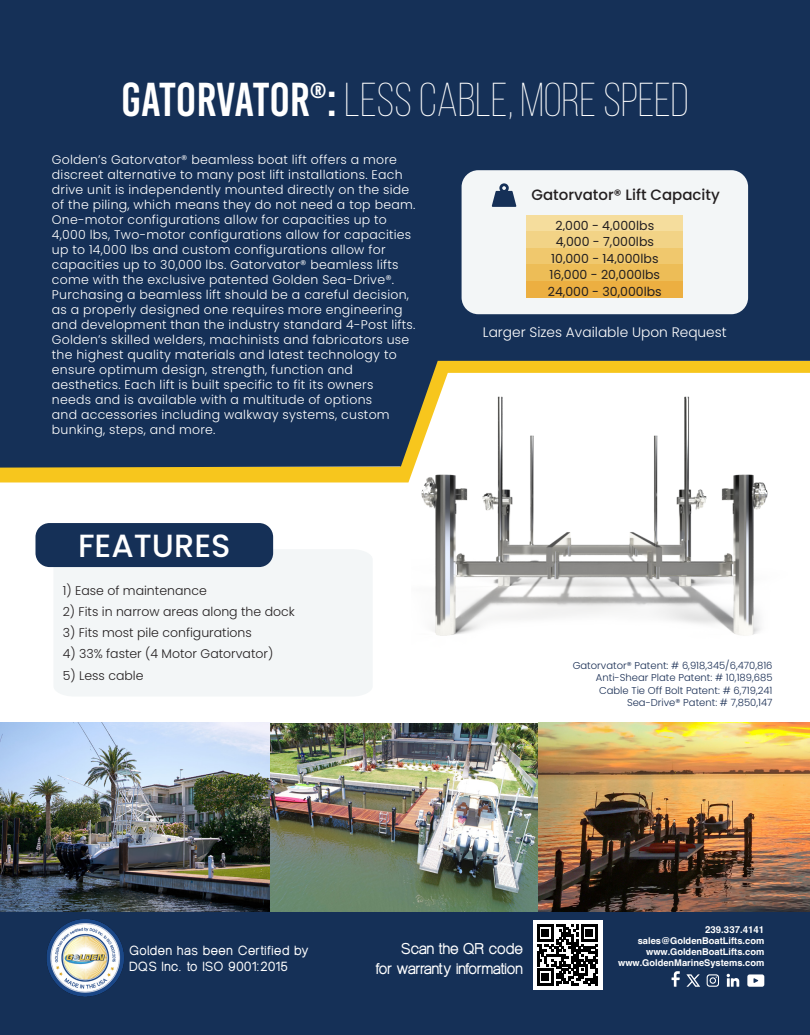
<style>
.page{position:relative;width:810px;height:1035px;background:#fff}
.page>*{position:absolute;margin:0;border:0;box-sizing:border-box;transform-origin:0 0}
.t1{font:300 47.5px "Bebas Neue";color:#fff}
.t2{font:500 32.12px "Poppins";color:#fff}
.t3{font:500 16.25px "Neuvetica";color:#fff}
.t4{font:500 15px "Poppins";color:#231f20}
.t5{font:500 13.75px "Neuvetica";letter-spacing:.05em;color:#fff}
.t6{font:300 13.75px "Poppins";color:#fff}
.t7{font:300 12.5px/15px "Poppins";letter-spacing:.02em;color:#fff}
.t8{font:300 12.5px "Poppins";color:#231f20}
.t9{font:12.5px "Poppins";color:#231f20}
.t10{font:300 10px "Poppins";color:#192e54}
.t11{font:700 9.62px "Helvetica";color:#fff}
.t12{font:700 9.38px "Helvetica";color:#fff}
.s1{font-family:"Bebas Kai";font-weight:400}
</style>
<div class="page">
<img style="left:421px;top:482px;width:347px;height:154px">
<svg style="left:0;top:468px;width:754px;height:14px;fill:#f7c61d"></svg>
<svg style="left:0;top:0;width:810px;height:468px;background:#314867"></svg>
<div style="left:53px;top:549px;width:319px;height:147px;background:#f3f6f7"></div>
<div style="left:35px;top:523px;width:238px;height:44px;background:#153057;border-radius:14px"></div>
<div style="left:462px;top:170px;width:286px;height:144px;background:#f3f6f7;border-radius:17px"></div>
<svg style="left:492px;top:183px;width:24px;height:24px"></svg>
<div style="left:526px;top:215px;width:157px;height:17px;background:#f5dd9d"></div>
<div style="left:526px;top:232px;width:157px;height:16px;background:#f2d386"></div>
<div style="left:526px;top:248px;width:157px;height:17px;background:#f0c86d"></div>
<div style="left:526px;top:265px;width:157px;height:16px;background:#edbd57"></div>
<div style="left:526px;top:281px;width:157px;height:16px;background:#ecaf41"></div>
<img style="left:0;top:723px;width:810px;height:189px">
<div style="left:0;top:912px;width:810px;height:123px;background:#153057"></div>
<div style="left:533px;top:921px;width:69px;height:69px;background:#fff"></div>
<svg style="left:537px;top:925px;width:61px;height:61px"></svg>
<img style="left:47px;top:919px;width:77px;height:78px">
<svg style="left:727px;top:974px;width:12px;height:13px"></svg>
<svg style="left:707px;top:974px;width:12px;height:13px"></svg>
<svg style="left:747px;top:974px;width:17px;height:13px"></svg>
<svg style="left:686px;top:974px;width:14px;height:13px"></svg>
<svg style="left:672px;top:971px;width:8px;height:16px"></svg>
<p class="t1" style="left:121px;top:75px;width:569px"><span class="s1">GATORVATOR</span><sup>®</sup><span class="s1">:</span> LESS CABLE, MORE SPEED</p>
<p class="t7" style="left:52px;top:152px;width:352px">Golden’s Gatorvator® beamless boat lift offers a more discreet alternative to many post lift installations. Each</p>
<p class="t7" style="left:52px;top:182px;width:359px">drive unit is independently mounted directly on the side</p>
<p class="t7" style="left:52px;top:197px;width:365px">of the piling, which means they do not need a top beam.<br>One-motor configurations allow for capacities up to 4,000 lbs, Two-motor configurations allow for capacities up to 14,000 lbs and custom configurations allow for capacities up to 30,000 lbs. Gatorvator® beamless lifts come with the exclusive patented Golden Sea-Drive®.<br>Purchasing a beamless lift should be a careful decision, as a properly designed one requires more engineering and development than the industry standard 4-Post lifts.<br>Golden’s skilled welders, machinists and fabricators use</p>
<p class="t7" style="left:52px;top:347px;width:346px">the highest quality materials and latest technology to ensure optimum design, strength, function and</p>
<p class="t7" style="left:52px;top:377px;width:323px">aesthetics. Each lift is built specific to fit its owners</p>
<p class="t7" style="left:52px;top:392px;width:322px">needs and is available with a multitude of options</p>
<p class="t7" style="left:52px;top:407px;width:339px">and accessories including walkway systems, custom bunking, steps, and more.</p>
<p class="t4" style="left:531px;top:186px;width:190px">Gatorvator® Lift Capacity</p>
<p class="t9" style="left:555px;top:218px;width:100px">2,000 - 4,000lbs</p>
<p class="t9" style="left:556px;top:235px;width:100px">4,000 - 7,000lbs</p>
<p class="t9" style="left:551px;top:251px;width:109px">10,000 - 14,000lbs</p>
<p class="t9" style="left:550px;top:268px;width:112px">16,000 - 20,000lbs</p>
<p class="t9" style="left:548px;top:284px;width:115px">24,000 - 30,000lbs</p>
<p class="t6" style="left:483px;top:325px;width:245px">Larger Sizes Available Upon Request</p>
<h2 class="t2" style="left:78px;top:527px;width:154px">FEATURES</h2>
<p class="t8" style="left:63px;top:583px;width:146px">1) Ease of maintenance</p>
<p class="t8" style="left:63px;top:604px;width:234px">2) Fits in narrow areas along the dock</p>
<p class="t8" style="left:63px;top:626px;width:191px">3) Fits most pile configurations</p>
<p class="t8" style="left:63px;top:647px;width:212px">4) 33% faster (4 Motor Gatorvator)</p>
<p class="t8" style="left:63px;top:668px;width:82px">5) Less cable</p>
<p class="t10" style="left:573px;top:659px;width:201px">Gatorvator® Patent: # 6,918,345/6,470,816</p>
<p class="t10" style="left:596px;top:672px;width:178px">Anti-Shear Plate Patent: # 10,189,685</p>
<p class="t10" style="left:599px;top:684px;width:175px">Cable Tie Off Bolt Patent: # 6,719,241</p>
<p class="t10" style="left:627px;top:697px;width:147px">Sea-Drive® Patent: # 7,850,147</p>
<p class="t5" style="left:129px;top:943px;width:181px">Golden has been Certified by</p>
<p class="t5" style="left:129px;top:959px;width:160px">DQS Inc. to ISO 9001:2015</p>
<p class="t3" style="left:401px;top:940px;width:123px">Scan the QR code</p>
<p class="t3" style="left:375px;top:959px;width:149px">for warranty information</p>
<p class="t11" style="left:705px;top:924px;width:61px">239.337.4141</p>
<p class="t12" style="left:618px;top:957px;width:148px">www.GoldenMarineSystems.com</p>
<p class="t12" style="left:638px;top:935px;width:128px">sales@GoldenBoatLifts.com</p>
<p class="t12" style="left:646px;top:946px;width:120px">www.GoldenBoatLifts.com</p>
</div>
